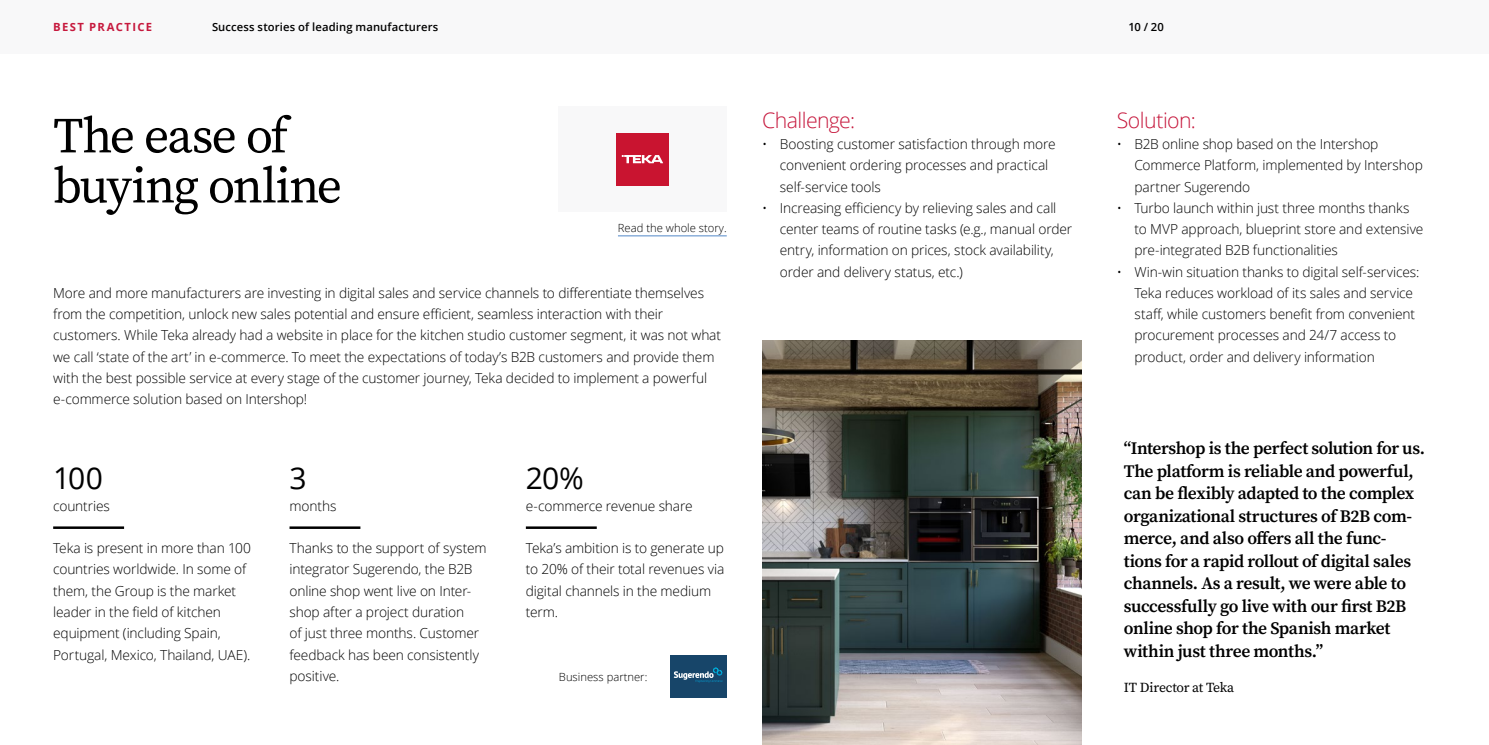
<style>
.page{position:relative;width:1489px;height:745px;background:#fff}
.page>*{position:absolute;margin:0;border:0;box-sizing:border-box;transform-origin:0 0}
.t1{font:50px/50px "Source Serif Pro";letter-spacing:-.04em;color:#000}
.t2{font:30px "Open Sans";color:#000}
.t3{font:300 21.25px "Open Sans";letter-spacing:-.025em;color:#c6183d}
.t4{font:600 17.5px/22.5px "Source Serif Pro";letter-spacing:-.025em;color:#000}
.t5{font:300 13.75px/21.2px "Open Sans";letter-spacing:-.01em;color:#000}
.t6{font:13.75px "Source Serif Pro";letter-spacing:-.02em;color:#000}
.t7{font:600 11.25px "Open Sans";letter-spacing:.01em;color:#000}
.t8{font:300 11.25px "Open Sans";color:#000}
.t9{font:700 11.25px "Open Sans";letter-spacing:.115em;color:#c6183d}
</style>
<div class="page">
<div style="left:558px;top:106px;width:168px;height:106px;background:#f8f8f9"></div>
<div style="left:616px;top:133px;width:52px;height:52px;background:#c91430"></div>
<svg style="left:621px;top:155px;width:42px;height:8px"></svg>
<img style="left:762px;top:340px;width:319px;height:404px">
<hr style="left:53px;top:526px;width:71px;height:2px;background:#000">
<hr style="left:289px;top:526px;width:71px;height:2px;background:#000">
<hr style="left:526px;top:526px;width:70px;height:2px;background:#000">
<div style="left:670px;top:654px;width:56px;height:43px;background:#174569"></div>
<svg style="left:673px;top:667px;width:49px;height:15px"></svg>
<hr style="left:618px;top:235px;width:108px;height:1px;background:#5187c7">
<div style="left:0;top:0;width:1488px;height:53px;background:#f8f8f9"></div>
<p class="t9" style="left:53px;top:19px;width:100px">BEST PRACTICE</p>
<p class="t7" style="left:212px;top:19px;width:228px">Success stories of leading manufacturers</p>
<p class="t7" style="left:1128px;top:19px;width:37px">10 / 20</p>
<h1 class="t1" style="left:53px;top:111px;width:290px">The ease of buying online</h1>
<p class="t8" style="left:618px;top:220px;width:110px">Read the whole story.</p>
<p class="t5" style="left:53px;top:282px;width:669px">More and more manufacturers are investing in digital sales and service channels to differentiate themselves from the competition, unlock new sales potential and ensure efficient, seamless interaction with their customers. While Teka already had a website in place for the kitchen studio customer segment, it was not what we call ‘state of the art’ in e-commerce. To meet the expectations of today’s B2B customers and provide them with the best possible service at every stage of the customer journey, Teka decided to implement a powerful e-commerce solution based on Intershop!</p>
<h2 class="t2" style="left:53px;top:457px;width:51px">100</h2>
<p class="t5" style="left:53px;top:494px;width:58px">countries</p>
<p class="t5" style="left:53px;top:537px;width:199px">Teka is present in more than 100 countries worldwide. In some of them, the Group is the market leader in the field of kitchen equipment (including Spain,<br>Portugal, Mexico, Thailand, UAE).</p>
<h2 class="t2" style="left:289px;top:457px;width:19px">3</h2>
<p class="t5" style="left:289px;top:494px;width:48px">months</p>
<p class="t5" style="left:289px;top:537px;width:199px">Thanks to the support of system integrator Sugerendo, the B2B online shop went live on Inter&shy;shop after a project duration<br>of just three months. Customer feedback has been consistently positive.</p>
<h2 class="t2" style="left:526px;top:457px;width:60px">20%</h2>
<p class="t5" style="left:526px;top:494px;width:168px">e-commerce revenue share</p>
<p class="t5" style="left:526px;top:537px;width:200px">Teka’s ambition is to generate up to 20% of their total revenues via digital channels in the medium term.</p>
<p class="t8" style="left:559px;top:668px;width:90px">Business partner:</p>
<h3 class="t3" style="left:762px;top:105px;width:94px">Challenge:</h3>
<p class="t5" style="left:780px;top:133px;width:277px;text-indent:-18px">• Boosting customer satisfaction through more convenient ordering processes and practical self-service tools</p>
<p class="t5" style="left:780px;top:197px;width:294px;text-indent:-18px">• Increasing efficiency by relieving sales and call center teams of routine tasks (e.g., manual order entry, information on prices, stock availability, order and delivery status, etc.)</p>
<h3 class="t3" style="left:1116px;top:105px;width:81px">Solution:</h3>
<p class="t5" style="left:1134px;top:133px;width:290px;text-indent:-18px">• B2B online shop based on the Intershop<br>Commerce Platform, implemented by Intershop partner Sugerendo</p>
<p class="t5" style="left:1134px;top:197px;width:290px;text-indent:-18px">• Turbo launch within just three months thanks to MVP approach, blueprint store and extensive pre-integrated B2B functionalities</p>
<p class="t5" style="left:1134px;top:260px;width:286px;text-indent:-18px">• Win-win situation thanks to digital self-services:<br>Teka reduces workload of its sales and service staff, while customers benefit from convenient procurement processes and 24/7 access to product, order and delivery information</p>
<p class="t4" style="left:1123px;top:436px;width:303px">“Intershop is the perfect solution for us.<br>The platform is reliable and powerful, can be flexibly adapted to the complex organizational structures of B2B com&shy;merce, and also offers all the func&shy;tions for a rapid rollout of digital sales channels. As a result, we were able to successfully go live with our first B2B online shop for the Spanish market within just three months.”</p>
<p class="t6" style="left:1123px;top:677px;width:112px">IT Director at Teka</p>
</div>
